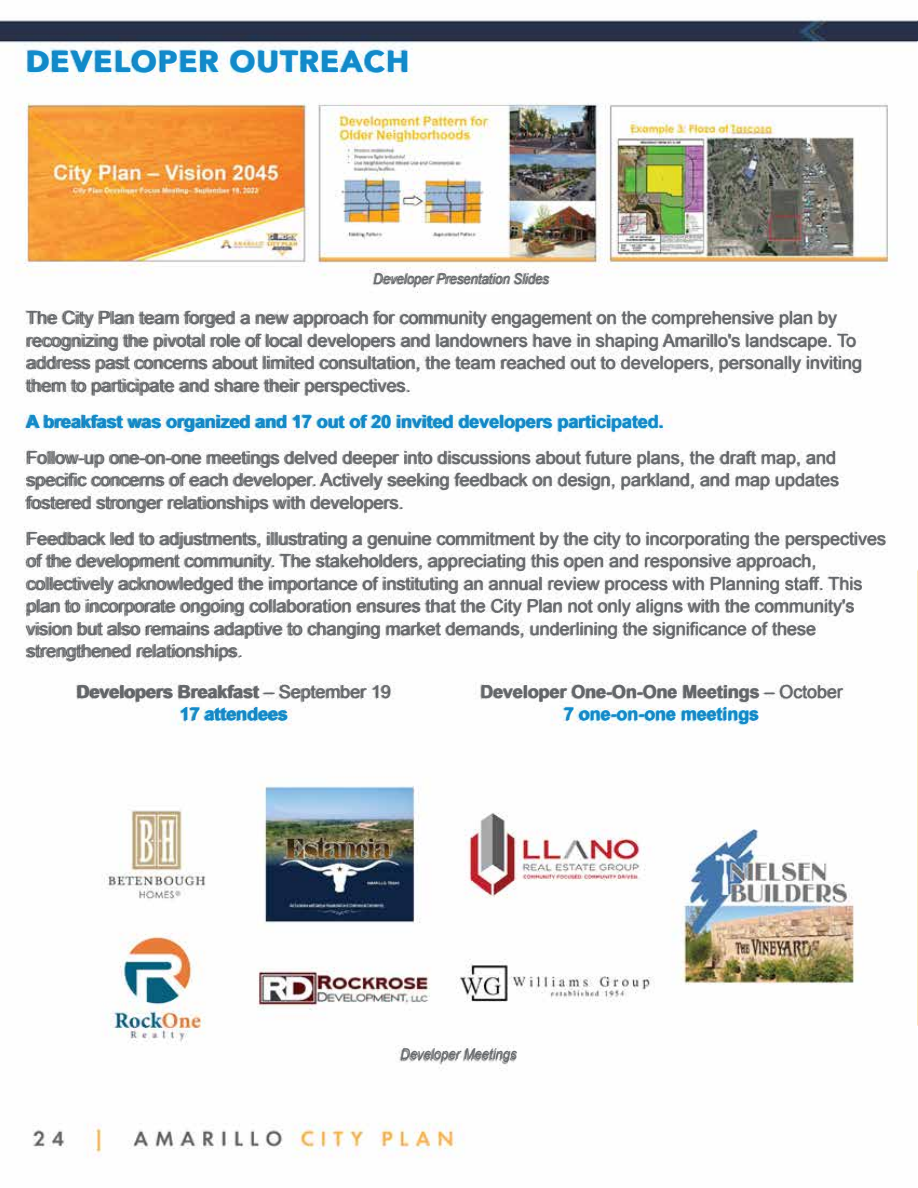
<style>
.page{position:relative;width:918px;height:1188px;background:#fff}
.page>*{position:absolute;margin:0;border:0;box-sizing:border-box;transform-origin:0 0}
.t1{font:900 30px "Avenir";letter-spacing:.05em;color:#118acb}
.t2{font:18px/22.5px "Arial";color:#64676b}
.t3{font:700 18px/22.5px "Arial";color:#64676b;text-align:center}
.t4{font:700 18px "Arial";color:#118acb}
.t5{font:italic 15px "Arial";color:#64676b;scale:.87 1}
.s1{font-weight:400}
.s2{color:#118acb}
</style>
<div class="page">
<img style="left:0;top:16px;width:916px;height:1142px">
<img style="left:917px;top:0;width:1px;height:1188px">
<h1 class="t1" style="left:27px;top:36px;width:384px">DEVELOPER OUTREACH</h1>
<p class="t5" style="left:374px;top:269px;width:203px">Developer Presentation Slides</p>
<p class="t2" style="left:27px;top:307px;width:837px">The City Plan team forged a new approach for community engagement on the comprehensive plan by recognizing the pivotal role of local developers and landowners have in shaping Amarillo's landscape. To address past concerns about limited consultation, the team reached out to developers, personally inviting them to participate and share their perspectives.</p>
<p class="t4" style="left:27px;top:409px;width:639px">A breakfast was organized and 17 out of 20 invited developers participated.</p>
<p class="t2" style="left:27px;top:446px;width:814px">Follow-up one-on-one meetings delved deeper into discussions about future plans, the draft map, and specific concerns of each developer. Actively seeking feedback on design, parkland, and map updates fostered stronger relationships with developers.</p>
<p class="t2" style="left:27px;top:527px;width:861px">Feedback led to adjustments, illustrating a genuine commitment by the city to incorporating the perspectives of the development community. The stakeholders, appreciating this open and responsive approach, collectively acknowledged the importance of instituting an annual review process with Planning staff. This plan to incorporate ongoing collaboration ensures that the City Plan not only aligns with the community's vision but also remains adaptive to changing market demands, underlining the significance of these strengthened relationships.</p>
<p class="t3" style="left:78px;top:681px;width:315px">Developers Breakfast <span class="s1">– September 19<br></span><span class="s2">17 attendees</span></p>
<p class="t3" style="left:481px;top:681px;width:364px">Developer One-On-One Meetings <span class="s1">– October<br></span><span class="s2">7 one-on-one meetings</span></p>
<p class="t5" style="left:401px;top:1044px;width:135px">Developer Meetings</p>
</div>
